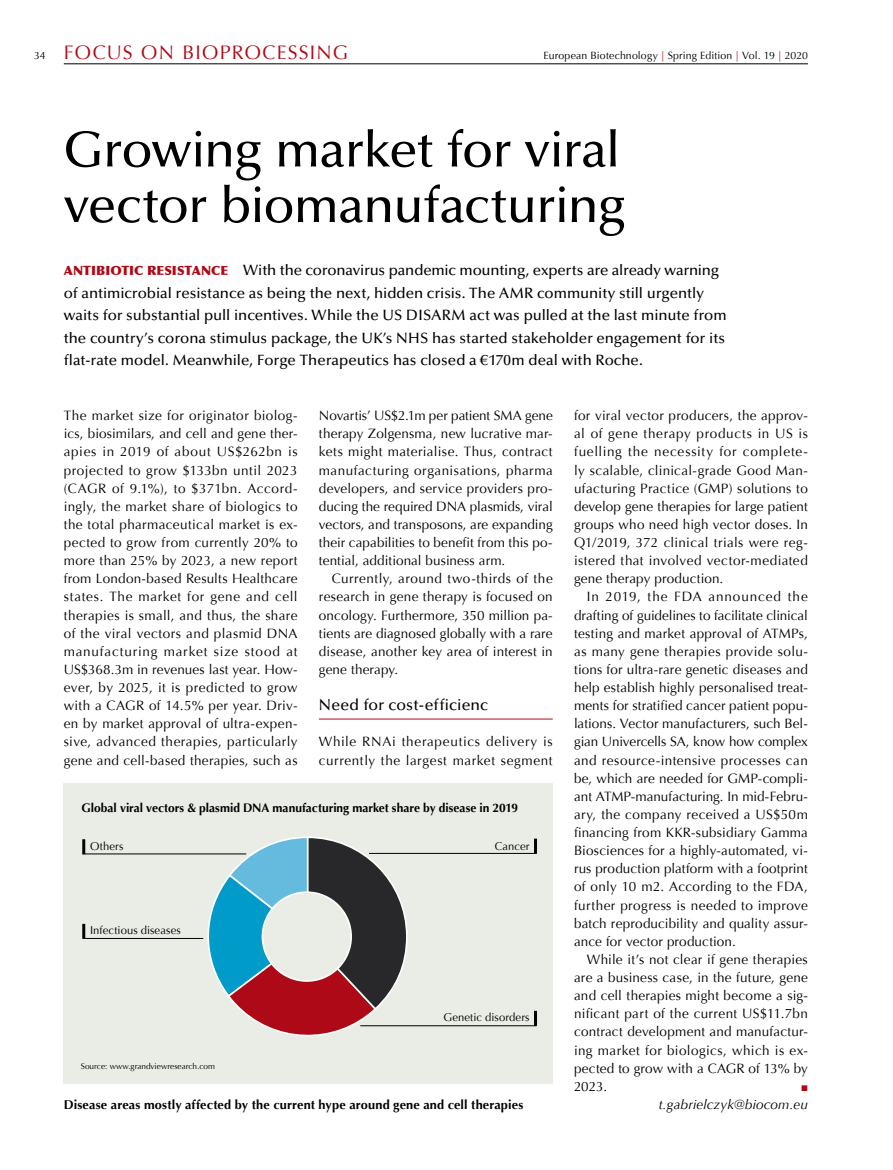
<style>
.page{position:relative;width:893px;height:1170px;background:#fff}
.page>*{position:absolute;margin:0;border:0;box-sizing:border-box;transform-origin:0 0}
.EBM_2017_ÜS_mittel{font:500 51px/55.5px "Optima LT Std";letter-spacing:-.02em;color:#000}
.EBM_2017_Kopfzeile{font:19.5px "Optima";letter-spacing:.06em;color:#ae0917}
.EBM_2017_ZÜ{font:500 15.75px "Optima LT Std";letter-spacing:.01em;color:#000}
.EBM_2017_Einleitung{font:500 15px/22.5px "Optima LT Std";color:#000}
.EBM_2017_Fließtext{font:13.5px/18.1px "Optima";letter-spacing:.02em;color:#000;text-align:justify}
.EBM_2017_Fließtext-2{font:13.5px/18.1px "Optima";letter-spacing:.05em;color:#000}
.EBM_2017_Spezial_Fli{font:italic 13.5px "Optima";letter-spacing:.01em;color:#000}
.EBM_2017_BU_schwarz{font:700 12.75px "Optima";letter-spacing:.01em;color:#000}
.EBM_2017_Spezial_BU{font:700 12.3px "Optima";color:#000}
.EBM_2017_Spezial_BU-2{font:11.25px "Optima";letter-spacing:.01em;color:#000}
.t1{font:10.5px "Optima";letter-spacing:.01em;color:#000}
.t2{font:8.25px "Optima";color:#000}
.EBM_2017_Fließtext-3{font:8.25px "European Pi Three";color:#ae0917}
.s1{color:#ae0917}
.s2{font-family:"Optima";font-weight:900;font-size:12.75px;color:#ae0917}
</style>
<div class="page">
<hr style="left:64px;top:63px;width:744px;height:1px;background:#000">
<hr style="left:319px;top:718px;width:234px;height:1px;background:#ae0917">
<div style="left:64px;top:782px;width:489px;height:301px;background:#eaece6"></div>
<svg style="left:201px;top:836px;width:207px;height:200px"></svg>
<div style="left:262px;top:892px;width:89px;height:88px;background:#eaece6;border-radius:50%"></div>
<div style="left:262px;top:891px;width:90px;height:90px;border:2px solid #fff;border-radius:50%"></div>
<hr style="left:82px;top:853px;width:164px;height:1px;background:#000">
<hr style="left:83px;top:938px;width:120px;height:1px;background:#000">
<hr style="left:360px;top:1025px;width:176px;height:1px;background:#000">
<hr style="left:369px;top:853px;width:167px;height:1px;background:#000">
<hr style="left:82px;top:839px;width:3px;height:15px;background:#000">
<hr style="left:82px;top:923px;width:3px;height:15px;background:#000">
<hr style="left:534px;top:838px;width:3px;height:15px;background:#000">
<hr style="left:534px;top:1010px;width:3px;height:15px;background:#000">
<p class="t1" style="left:34px;top:50px;width:13px">34</p>
<p class="EBM_2017_Kopfzeile" style="left:64px;top:41px;width:286px">Focus on Bioprocessing</p>
<p class="t1" style="left:543px;top:50px;width:266px">European Biotechnology <span class="s1">|</span> Spring Edition <span class="s1">|</span> Vol. 19 <span class="s1">|</span> 2020</p>
<p class="EBM_2017_ÜS_mittel" style="left:64px;top:123px;width:564px">Growing market for viral vector biomanufacturing</p>
<p class="EBM_2017_Einleitung" style="left:64px;top:259px;width:664px"><span class="s2">ANTIBIOTIC RESISTANCE</span> With the coronavirus pandemic mounting, experts are already warning of antimicrobial resistance as being the next, hidden crisis. The AMR community still urgently waits for substantial pull incentives. While the US DISARM act was pulled at the last minute from the country’s corona stimulus package, the UK’s NHS has started stakeholder engagement for its flat-rate model. Meanwhile, Forge Therapeutics has closed a €170m deal with Roche.</p>
<p class="EBM_2017_Fließtext" style="left:64px;top:406px;width:235px">The market size for originator biolog&shy;ics, biosimilars, and cell and gene ther&shy;apies in 2019 of about US$262bn is projected to grow $133bn until 2023 (CAGR of 9.1%), to $371bn. Accord&shy;ingly, the market share of biologics to the total pharmaceutical market is ex&shy;pected to grow from currently 20% to more than 25% by 2023, a new report from London-based Results Healthcare states. The market for gene and cell therapies is small, and thus, the share of the viral vectors and plasmid DNA manufacturing market size stood at US$368.3m in revenues last year. How&shy;ever, by 2025, it is predicted to grow with a CAGR of 14.5% per year. Driv&shy;en by market approval of ultra-expen&shy;sive, advanced therapies, particularly gene and cell-based therapies, such as</p>
<p class="EBM_2017_Fließtext" style="left:319px;top:406px;width:235px">N ovartis’ US$2.1m per patient SMA gene therapy Zolgensma, new lucrative mar&shy;kets might materialise. Thus, contract manufacturing organisations, pharma developers, and service providers pro&shy;ducing the required DNA plasmids, viral vectors, and transposons, are expanding their capabilities to benefit from this po&shy;tential, additional business arm.</p>
<p class="EBM_2017_Fließtext" style="left:319px;top:569px;width:235px;text-indent:13px">Currently, around two-thirds of the research in gene therapy is focused on oncology. Furthermore, 350 million pa&shy;tients are diagnosed globally with a rare disease, another key area of interest in gene therapy.</p>
<p class="EBM_2017_ZÜ" style="left:319px;top:696px;width:171px">Need for cost-efficienc</p>
<p class="EBM_2017_Fließtext-2" style="left:319px;top:732px;width:235px">While RNAi therapeutics delivery is currently the largest market segment</p>
<p class="EBM_2017_Spezial_BU" style="left:82px;top:800px;width:438px">Global viral vectors &amp; plasmid DNA manufacturing market share by disease in 2019</p>
<p class="EBM_2017_Spezial_BU-2" style="left:90px;top:839px;width:35px">Others</p>
<p class="EBM_2017_Spezial_BU-2" style="left:495px;top:839px;width:36px">Cancer</p>
<p class="EBM_2017_Spezial_BU-2" style="left:90px;top:923px;width:92px">I nfectious diseases</p>
<p class="t2" style="left:81px;top:1061px;width:135px">Source: www.grandviewresearch.com</p>
<p class="EBM_2017_Spezial_BU-2" style="left:443px;top:1010px;width:88px">Genetic disorders</p>
<p class="EBM_2017_BU_schwarz" style="left:64px;top:1096px;width:461px">Disease areas mostly affected by the current hype around gene and cell therapies</p>
<p class="EBM_2017_Fließtext" style="left:574px;top:406px;width:235px">for viral vector producers, the approv&shy;al of gene therapy products in US is fuelling the necessity for complete&shy;ly scalable, clinical-grade Good Man&shy;ufacturing Practice (GMP) solutions to develop gene therapies for large patient groups who need high vector doses. I n Q1/2019, 372 clinical trials were reg&shy;istered that involved vector-mediated gene therapy production.</p>
<p class="EBM_2017_Fließtext" style="left:574px;top:588px;width:235px;text-indent:13px">I n 2019, the FDA announced the drafting of guidelines to facilitate clinical testing and market approval of ATMPs, as many gene therapies provide solu&shy;tions for ultra-rare genetic diseases and help establish highly personalised treat&shy;ments for stratified cancer patient popu&shy;lations. Vector manufacturers, such Bel&shy;gian U nivercells SA, know how complex and resource-intensive processes can be, which are needed for GMP-compli&shy;ant ATMP-manufacturing. I n mid-Febru&shy;ary, the company received a US$50m financing from KKR-subsidiary Gamma Biosciences for a highly-automated, vi&shy;rus production platform with a footprint of only 10 m2. According to the FDA, further progress is needed to improve batch reproducibility and quality assur&shy;ance for vector production.</p>
<p class="EBM_2017_Fließtext" style="left:574px;top:950px;width:235px;text-indent:13px">While it’s not clear if gene therapies are a business case, in the future, gene and cell therapies might become a sig&shy;nificant part of the current US$11.7bn contract development and manufactur&shy;ing market for biologics, which is ex&shy;pected to grow with a CAGR of 13% by 2023.</p>
<p class="EBM_2017_Fließtext-3" style="left:801px;top:1082px;width:8px">L</p>
<p class="EBM_2017_Spezial_Fli" style="left:659px;top:1096px;width:151px">t.gabrielczyk@biocom.eu</p>
</div>
